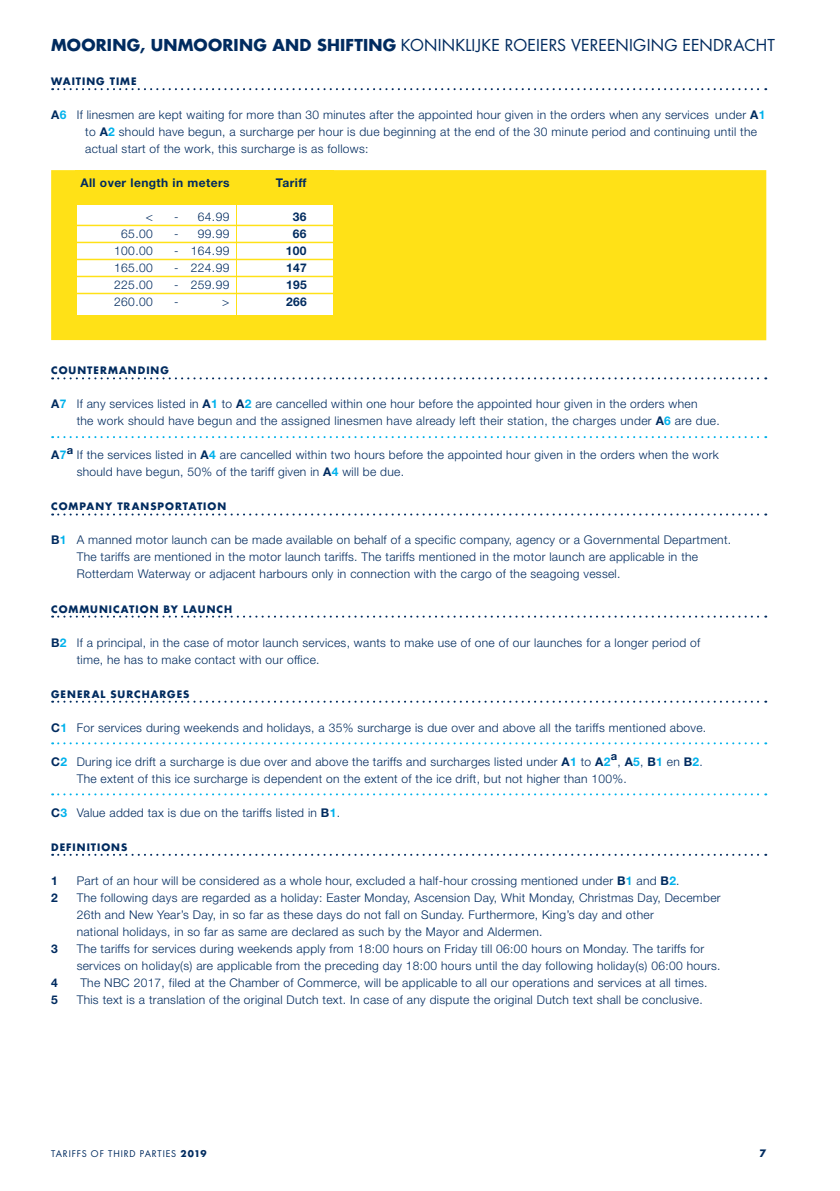
<style>
.page{position:relative;width:840px;height:1191px;background:#fff}
.page>*{position:absolute;margin:0;border:0;box-sizing:border-box;transform-origin:0 0}
.t1{font:16px "Futura Std";letter-spacing:.015em;color:#002b5f}
.t2{font:300 12px/17px "Helvetica Neue LT Std";letter-spacing:.025em;color:#002b5f}
.t3{font:700 12px "Helvetica Neue LT Std";letter-spacing:.035em;color:#002b5f}
.t4{font:700 11.2px "Helvetica Neue LT Std";color:#002b5f}
.t5{font:700 10px "Futura Std";letter-spacing:.1em;color:#002b5f}
.t6{font:9px "Futura Std";letter-spacing:.1em;color:#002b5f}
.s1{font-weight:700}
.s2{font-weight:700;color:#00b2ec}
.s3{color:#00b2ec}
</style>
<div class="page">
<div style="left:51px;top:170px;width:715px;height:170px;background:#ffe117"></div>
<div style="left:77px;top:170px;width:158px;height:144px;background:#fff"></div>
<div style="left:237px;top:170px;width:95px;height:144px;background:#fff"></div>
<div style="left:77px;top:170px;width:158px;height:34px;background:#ffe117"></div>
<div style="left:237px;top:170px;width:95px;height:34px;background:#ffe117"></div>
<hr style="left:77px;top:225px;width:257px;height:1px;background:#ffe117">
<hr style="left:77px;top:242px;width:257px;height:1px;background:#ffe117">
<hr style="left:77px;top:259px;width:257px;height:1px;background:#ffe117">
<hr style="left:77px;top:276px;width:257px;height:1px;background:#ffe117">
<hr style="left:77px;top:293px;width:257px;height:1px;background:#ffe117">
<svg style="left:52px;top:88px;width:713px;height:2px"></svg>
<svg style="left:52px;top:377px;width:713px;height:2px"></svg>
<svg style="left:52px;top:436px;width:713px;height:2px"></svg>
<svg style="left:52px;top:513px;width:713px;height:2px"></svg>
<svg style="left:52px;top:615px;width:713px;height:2px"></svg>
<svg style="left:52px;top:700px;width:713px;height:2px"></svg>
<svg style="left:52px;top:742px;width:713px;height:2px"></svg>
<svg style="left:52px;top:793px;width:713px;height:2px"></svg>
<svg style="left:52px;top:853px;width:713px;height:2px"></svg>
<h1 class="t1" style="left:51px;top:35px;width:725px"><span class="s1">MOORING, UNMOORING AND SHIFTING</span> KONINKLIJKE ROEIERS VEREENIGING EENDRACHT</h1>
<p class="t5" style="left:51px;top:75px;width:87px">WAITING TIME</p>
<p class="t2" style="left:85px;top:106px;width:681px;text-indent:-34px"><span class="s1">A</span><span class="s2">6</span> If linesmen are kept waiting for more than 30 minutes after the appointed hour given in the orders when any services under <span class="s1">A</span><span class="s2">1 </span>to <span class="s1">A</span><span class="s2">2</span> should have begun, a surcharge per hour is due beginning at the end of the 30 minute period and continuing until the actual start of the work, this surcharge is as follows:</p>
<p class="t3" style="left:80px;top:175px;width:150px">All over length in meters</p>
<p class="t3" style="left:276px;top:175px;width:32px">Tariff</p>
<p class="t2" style="left:146px;top:208px;width:9px">&lt;</p>
<p class="t2" style="left:174px;top:208px;width:57px">- 64.99</p>
<p class="t3" style="left:292px;top:209px;width:15px">36</p>
<p class="t2" style="left:121px;top:225px;width:33px">65.00</p>
<p class="t2" style="left:174px;top:225px;width:57px">- 99.99</p>
<p class="t3" style="left:292px;top:226px;width:15px">66</p>
<p class="t2" style="left:114px;top:242px;width:40px">100.00</p>
<p class="t2" style="left:174px;top:242px;width:57px">- 164.99</p>
<p class="t3" style="left:285px;top:243px;width:22px">100</p>
<p class="t2" style="left:114px;top:259px;width:40px">165.00</p>
<p class="t2" style="left:174px;top:259px;width:57px">- 224.99</p>
<p class="t3" style="left:286px;top:260px;width:22px">147</p>
<p class="t2" style="left:114px;top:276px;width:40px">225.00</p>
<p class="t2" style="left:174px;top:276px;width:57px">- 259.99</p>
<p class="t3" style="left:286px;top:277px;width:22px">195</p>
<p class="t2" style="left:114px;top:293px;width:40px">260.00</p>
<p class="t2" style="left:174px;top:293px;width:6px">-</p>
<p class="t2" style="left:222px;top:293px;width:9px">&gt;</p>
<p class="t3" style="left:286px;top:294px;width:22px">266</p>
<p class="t5" style="left:51px;top:364px;width:119px">COUNTERMANDING</p>
<p class="t2" style="left:77px;top:395px;width:644px;text-indent:-26px"><span class="s1">A</span><span class="s2">7</span> If any services listed in <span class="s1">A</span><span class="s2">1</span> to <span class="s1">A</span><span class="s2">2</span> are cancelled within one hour before the appointed hour given in the orders when<br>the work should have begun and the assigned linesmen have already left their station, the charges under <span class="s1">A</span><span class="s2">6</span> are due.</p>
<p class="t3" style="left:51px;top:448px;width:17px">A<span class="s3">7</span></p>
<p class="t4" style="left:67px;top:443px;width:8px">a</p>
<p class="t2" style="left:77px;top:446px;width:643px">If the services listed in <span class="s1">A</span><span class="s2">4</span> are cancelled within two hours before the appointed hour given in the orders when the work should have begun, 50% of the tariff given in <span class="s1">A</span><span class="s2">4</span> will be due.</p>
<p class="t5" style="left:51px;top:500px;width:176px">COMPANY TRANSPORTATION</p>
<p class="t2" style="left:77px;top:531px;width:655px;text-indent:-26px"><span class="s1">B</span><span class="s2">1</span> A manned motor launch can be made available on behalf of a specific company, agency or a Governmental Department.<br>The tariffs are mentioned in the motor launch tariffs. The tariffs mentioned in the motor launch are applicable in the<br>Rotterdam Waterway or adjacent harbours only in connection with the cargo of the seagoing vessel.</p>
<p class="t5" style="left:51px;top:602px;width:182px">COMMUNICATION BY LAUNCH</p>
<p class="t2" style="left:77px;top:633px;width:624px;text-indent:-26px"><span class="s1">B</span><span class="s2">2</span> If a principal, in the case of motor launch services, wants to make use of one of our launches for a longer period of time, he has to make contact with our office.</p>
<p class="t5" style="left:51px;top:687px;width:140px">GENERAL SURCHARGES</p>
<p class="t2" style="left:51px;top:718px;width:656px"><span class="s1">C</span><span class="s2">1</span> For services during weekends and holidays, a 35% surcharge is due over and above all the tariffs mentioned above.</p>
<p class="t2" style="left:51px;top:752px;width:560px"><span class="s1">C</span><span class="s2">2</span> During ice drift a surcharge is due over and above the tariffs and surcharges listed under <span class="s1">A</span><span class="s2">1</span> to <span class="s1">A</span><span class="s2">2</span></p>
<p class="t4" style="left:610px;top:749px;width:8px">a</p>
<p class="t2" style="left:77px;top:752px;width:627px;text-indent:540px">, <span class="s1">A</span><span class="s2">5</span>, <span class="s1">B</span><span class="s2">1</span> en <span class="s1">B</span><span class="s2">2</span>.<br>The extent of this ice surcharge is dependent on the extent of the ice drift, but not higher than 100%.</p>
<p class="t2" style="left:51px;top:803px;width:290px"><span class="s1">C</span><span class="s2">3</span> Value added tax is due on the tariffs listed in <span class="s1">B</span><span class="s2">1</span>.</p>
<p class="t5" style="left:51px;top:840px;width:78px">DEFINITIONS</p>
<p class="t3" style="left:51px;top:873px;width:8px">1</p>
<p class="t2" style="left:77px;top:871px;width:604px">Part of an hour will be considered as a whole hour, excluded a half-hour crossing mentioned under <span class="s1">B</span><span class="s2">1</span> and <span class="s1">B</span><span class="s2">2</span>.</p>
<p class="t3" style="left:51px;top:890px;width:8px">2</p>
<p class="t2" style="left:77px;top:888px;width:645px">The following days are regarded as a holiday: Easter Monday, Ascension Day, Whit Monday, Christmas Day, December<br>26th and New Year’s Day, in so far as these days do not fall on Sunday. Furthermore, King’s day and other<br>national holidays, in so far as same are declared as such by the Mayor and Aldermen.</p>
<p class="t3" style="left:51px;top:941px;width:8px">3</p>
<p class="t2" style="left:77px;top:939px;width:645px">The tariffs for services during weekends apply from 18:00 hours on Friday till 06:00 hours on Monday. The tariffs for services on holiday(s) are applicable from the preceding day 18:00 hours until the day following holiday(s) 06:00 hours.</p>
<p class="t3" style="left:51px;top:975px;width:8px">4</p>
<p class="t2" style="left:80px;top:973px;width:628px">The NBC 2017, filed at the Chamber of Commerce, will be applicable to all our operations and services at all times.</p>
<p class="t3" style="left:51px;top:992px;width:8px">5</p>
<p class="t2" style="left:77px;top:990px;width:627px">This text is a translation of the original Dutch text. In case of any dispute the original Dutch text shall be conclusive.</p>
<p class="t6" style="left:51px;top:1147px;width:157px">TARIFFS OF THIRD PARTIES <span class="s1">2019</span></p>
<p class="t5" style="left:758px;top:1146px;width:8px">7</p>
</div>
